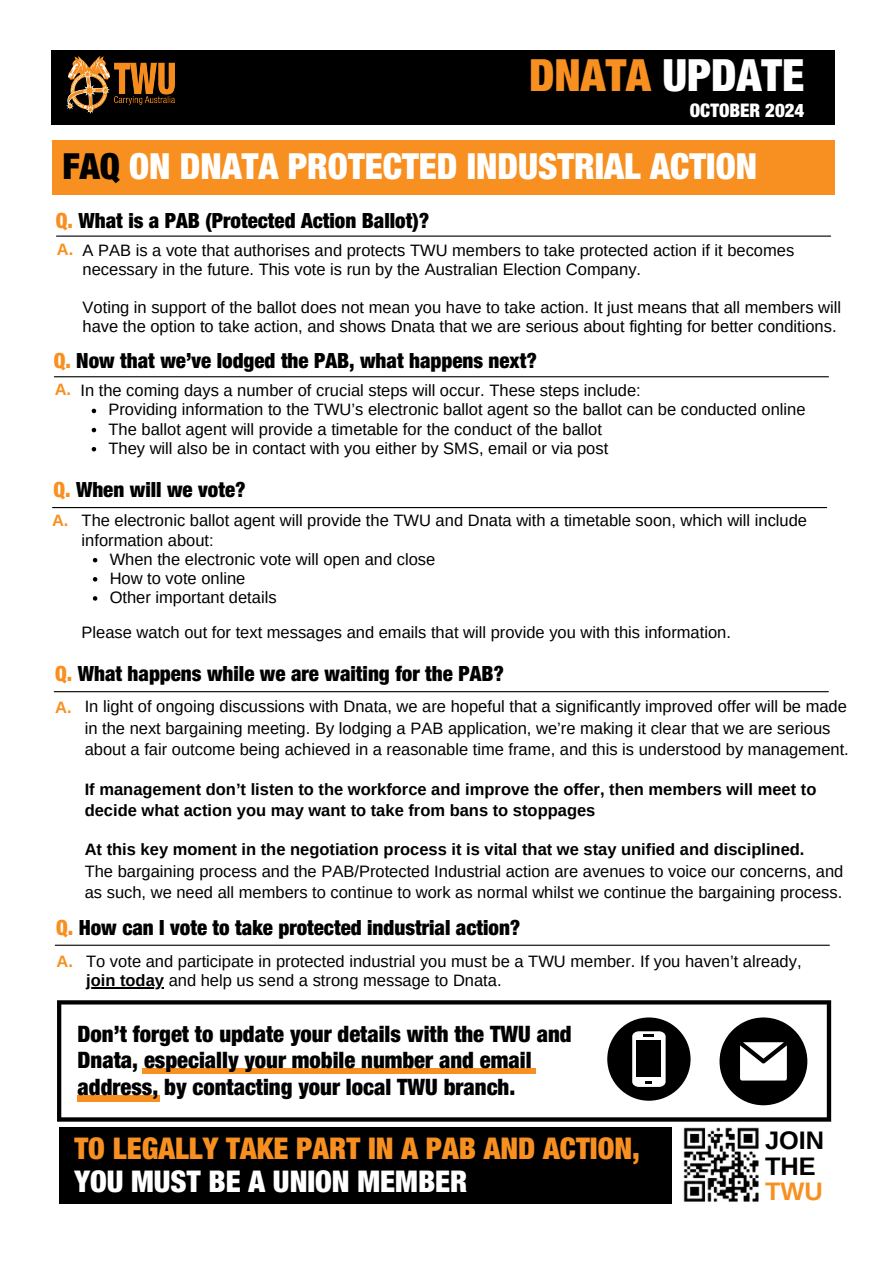
<style>
.page{position:relative;width:894px;height:1264px;background:#fff}
.page>*{position:absolute;margin:0;border:0;box-sizing:border-box;transform-origin:0 0}
.t1{font:900 condensed 44.4px "Helvetica Neue LT Std";color:#fff}
.t2{font:900 condensed 36px "Helvetica Neue LT Std";color:#fff}
.t3{font:900 condensed 30px/32.7px "Helvetica Neue LT Std";color:#f79020}
.t4{font:700 25.35px/25.2px "Arimo";color:#000}
.t5{font:900 condensed 22.65px/26.4px "Helvetica Neue LT Std";color:#000}
.t6{font:900 condensed 21px "Helvetica Neue LT Std";color:#000}
.t7{font:900 condensed 18.75px "Helvetica Neue LT Std";color:#fff}
.t8{font:16.5px/19.2px "Arimo";color:#000}
.t9{font:700 16.5px/21.3px "Arimo";color:#000}
.t10{font:700 16.5px "Arimo";color:#f79020}
.s1{color:#f79020}
.s2{color:#000}
.s3{font-weight:700}
.s4{color:#fff}
</style>
<div class="page">
<div style="left:51px;top:50px;width:783px;height:74px;background:#000"></div>
<img style="left:66px;top:56px;width:108px;height:58px">
<div style="left:52px;top:140px;width:782px;height:55px;background:#f79020"></div>
<hr style="left:54px;top:376px;width:774px;height:1px;background:#000">
<hr style="left:53px;top:507px;width:773px;height:1px;background:#000">
<hr style="left:54px;top:691px;width:774px;height:1px;background:#000">
<hr style="left:55px;top:944px;width:774px;height:1px;background:#000">
<svg style="left:57px;top:1000px;width:773px;height:121px"></svg>
<div style="left:78px;top:1095px;width:81px;height:6px;background:#f79020"></div>
<svg style="left:607px;top:1017px;width:83px;height:83px"></svg>
<svg style="left:719px;top:1017px;width:88px;height:88px"></svg>
<div style="left:142px;top:1067px;width:393px;height:6px;background:#f79020"></div>
<svg style="left:92px;top:408px;width:4px;height:5px"></svg>
<svg style="left:92px;top:428px;width:4px;height:4px"></svg>
<svg style="left:92px;top:447px;width:4px;height:4px"></svg>
<svg style="left:93px;top:558px;width:4px;height:4px"></svg>
<svg style="left:93px;top:577px;width:4px;height:4px"></svg>
<svg style="left:93px;top:596px;width:4px;height:4px"></svg>
<hr style="left:86px;top:987px;width:78px;height:1px;background:#000">
<div style="left:59px;top:1127px;width:613px;height:76px;background:#000"></div>
<img style="left:683px;top:1127px;width:76px;height:75px">
<hr style="left:56px;top:235px;width:774px;height:2px;background:#000">
<h6 class="t1" style="left:529px;top:60px;width:276px"><span class="s1">DNATA</span> UPDATE</h6>
<h2 class="t7" style="left:689px;top:103px;width:116px">OCTOBER 2024</h2>
<h5 class="t2" style="left:62px;top:153px;width:696px"><span class="s2">FAQ</span> ON DNATA PROTECTED INDUSTRIAL ACTION</h5>
<p class="t6" style="left:56px;top:212px;width:375px"><span class="s1">Q.</span> What is a PAB (Protected Action Ballot)?</p>
<p class="t10" style="left:57px;top:240px;width:18px">A.</p>
<h3 class="t8" style="left:83px;top:240px;width:713px">A PAB is a vote that authorises and protects TWU members to take protected action if it becomes necessary in the future. This vote is run by the Australian Election Company.</h3>
<p class="t8" style="left:83px;top:298px;width:759px">Voting in support of the ballot does not mean you have to take action. It just means that all members will have the option to take action, and shows Dnata that we are serious about fighting for better conditions.</p>
<h1 class="t6" style="left:54px;top:353px;width:484px"><span class="s1">Q.</span> Now that we’ve lodged the PAB, what happens next?</h1>
<p class="t10" style="left:55px;top:380px;width:18px">A.</p>
<p class="t8" style="left:80px;top:381px;width:561px">In the coming days a number of crucial steps will occur. These steps include:</p>
<p class="t8" style="left:108px;top:400px;width:698px">Providing information to the TWU’s electronic ballot agent so the ballot can be conducted online</p>
<h5 class="t8" style="left:108px;top:419px;width:495px">The ballot agent will provide a timetable for the conduct of the ballot</h5>
<p class="t8" style="left:108px;top:438px;width:501px">They will also be in contact with you either by SMS, email or via post</p>
<p class="t6" style="left:53px;top:482px;width:194px"><span class="s1">Q.</span> When will we vote?</p>
<p class="t10" style="left:52px;top:511px;width:18px">A.</p>
<p class="t8" style="left:82px;top:511px;width:726px">The electronic ballot agent will provide the TWU and Dnata with a timetable soon, which will include information about:</p>
<p class="t8" style="left:110px;top:549px;width:327px">When the electronic vote will open and close</p>
<h5 class="t8" style="left:110px;top:568px;width:137px">How to vote online</h5>
<p class="t8" style="left:110px;top:587px;width:168px">Other important details</p>
<p class="t8" style="left:82px;top:622px;width:650px">Please watch out for text messages and emails that will provide you with this information.</p>
<p class="t6" style="left:55px;top:666px;width:450px"><span class="s1">Q.</span> What happens while we are waiting for the PAB?</p>
<p class="t10" style="left:55px;top:697px;width:18px">A.</p>
<p class="t8" style="left:85px;top:696px;width:765px;line-height:21.3px">In light of ongoing discussions with Dnata, we are hopeful that a significantly improved offer will be made in the next bargaining meeting. By lodging a PAB application, we’re making it clear that we are serious about a fair outcome being achieved in a reasonable time frame, and this is understood by management.</p>
<p class="t9" style="left:85px;top:778px;width:733px">If management don’t listen to the workforce and improve the offer, then members will meet to decide what action you may want to take from bans to stoppages</p>
<h5 class="t9" style="left:85px;top:839px;width:721px">At this key moment in the negotiation process it is vital that we stay unified and disciplined.</h5>
<p class="t8" style="left:85px;top:860px;width:760px;line-height:21.3px">The bargaining process and the PAB/Protected Industrial action are avenues to voice our concerns, and as such, we need all members to continue to work as normal whilst we continue the bargaining process.</p>
<p class="t6" style="left:56px;top:919px;width:465px"><span class="s1">Q.</span> How can I vote to take protected industrial action?</p>
<p class="t10" style="left:57px;top:952px;width:18px">A.</p>
<p class="t8" style="left:86px;top:952px;width:716px">To vote and participate in protected industrial you must be a TWU member. If you haven’t already,</p>
<p class="t8" style="left:86px;top:971px;width:417px"><span class="s3">join today</span> and help us send a strong message to Dnata.</p>
<h5 class="t5" style="left:78px;top:1023px;width:495px">Don’t forget to update your details with the TWU and<br>Dnata, especially your mobile number and email address, by contacting your local TWU branch.</h5>
<p class="t3" style="left:74px;top:1136px;width:567px">TO LEGALLY TAKE PART IN A PAB AND ACTION,<br><span class="s4">YOU MUST BE A UNION MEMBER</span></p>
<h5 class="t4" style="left:764px;top:1128px;width:61px">JOIN<br>THE<br><span class="s1">TWU</span></h5>
</div>
